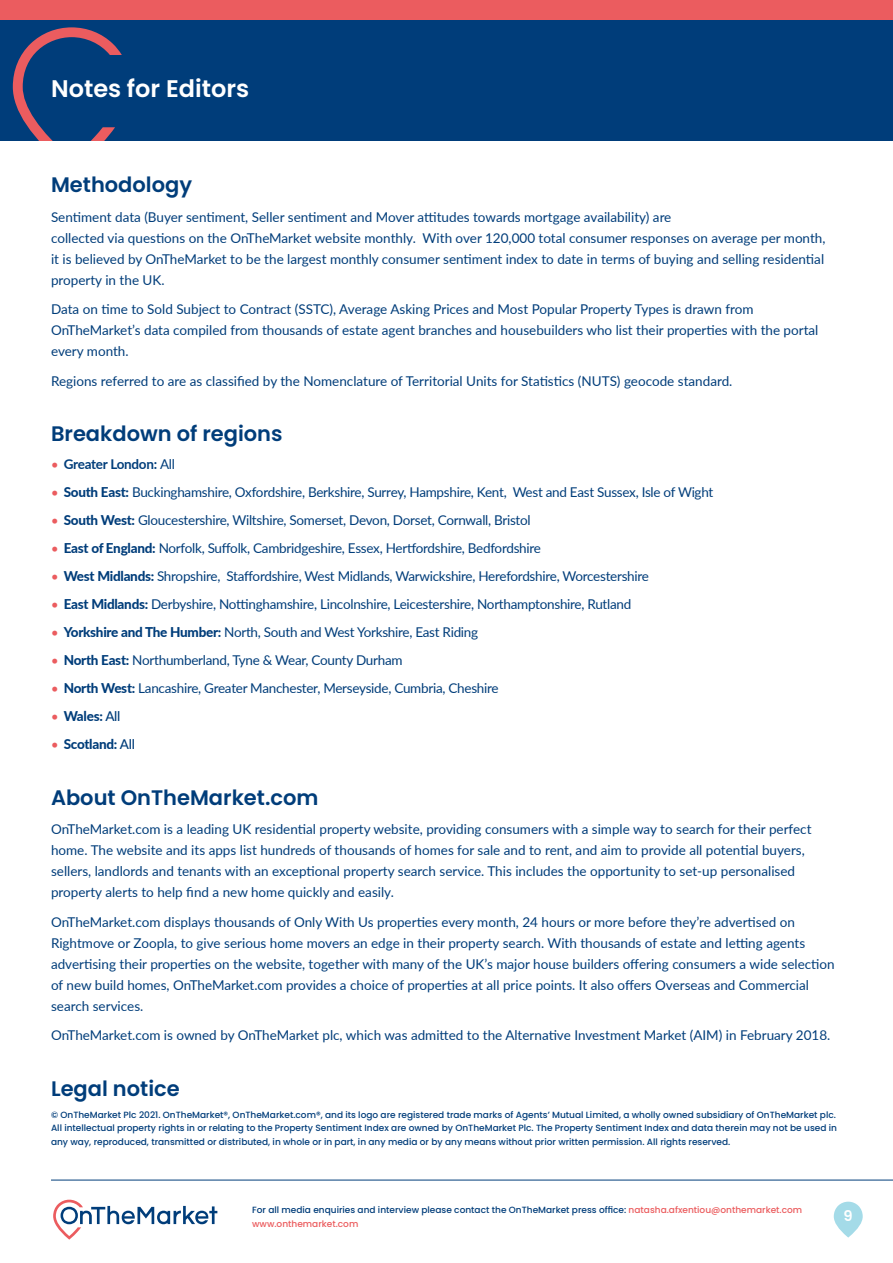
<style>
.page{position:relative;width:893px;height:1263px;background:#fff}
.page>*{position:absolute;margin:0;border:0;box-sizing:border-box;transform-origin:0 0}
.Page_Titles{font:600 24px "Poppins";color:#fff}
.Subhead{font:600 21px "Poppins";color:#003d7a}
.t1{font:600 14.7px "Poppins";color:#fff}
._9pt_Body_copy{font:13.5px/21px "Lato";color:#003d7a}
._9pt_Body_copy-2{font:13.5px "Lato";letter-spacing:-.02em;color:#003d7a}
.t2{font:800 13.5px "Lato";letter-spacing:-.02em;color:#003d7a}
.t3{font:700 13.5px "Lato";letter-spacing:-.02em;color:#003d7a}
.small_intro{font:500 9px/13.5px "Poppins";color:#003d7a}
.s1{font-weight:500;font-size:12.75px;color:#eb5c5f}
.s2{font-weight:400}
.s3{font-weight:800}
.s4{font-weight:500}
.s5{color:#eb5c5e}
</style>
<div class="page">
<svg style="left:53px;top:1199px;width:164px;height:40px"></svg>
<svg style="left:834px;top:1202px;width:29px;height:35px"></svg>
<hr style="left:51px;top:1180px;width:842px;height:1px;background:#003d7a">
<div style="left:0;top:16px;width:893px;height:124px;background:#003d7a"></div>
<svg style="left:13px;top:27px;width:109px;height:113px"></svg>
<div style="left:0;top:0;width:893px;height:19px;background:#eb5c5f"></div>
<p class="Page_Titles" style="left:51px;top:75px;width:199px">Notes for Editors</p>
<p class="Subhead" style="left:51px;top:173px;width:143px">Methodology</p>
<p class="_9pt_Body_copy" style="left:51px;top:206px;width:776px">Sentiment data (Buyer sentiment, Seller sentiment and Mover attitudes towards mortgage availability) are<br>collected via questions on the OnTheMarket website monthly. With over 120,000 total consumer responses on average per month, it is believed by OnTheMarket to be the largest monthly consumer sentiment index to date in terms of buying and selling residential property in the UK.</p>
<p class="_9pt_Body_copy" style="left:51px;top:298px;width:769px">Data on time to Sold Subject to Contract (SSTC), Average Asking Prices and Most Popular Property Types is drawn from<br>OnTheMarket’s data compiled from thousands of estate agent branches and housebuilders who list their properties with the portal every month.</p>
<p class="_9pt_Body_copy" style="left:51px;top:370px;width:683px">Regions referred to are as classified by the Nomenclature of Territorial Units for Statistics (NUTS) geocode standard.</p>
<p class="Subhead" style="left:51px;top:422px;width:233px">Breakdown of regions</p>
<p class="t3" style="left:51px;top:454px;width:126px"><span class="s1">•</span> Greater London: <span class="s2">All</span></p>
<p class="_9pt_Body_copy-2" style="left:51px;top:483px;width:664px"><span class="s1">•</span> <span class="s3">South East:</span> Buckinghamshire, Oxfordshire, Berkshire, Surrey, Hampshire, Kent, West and East Sussex, Isle of Wight</p>
<p class="_9pt_Body_copy-2" style="left:51px;top:511px;width:481px"><span class="s1">•</span> <span class="s3">South West:</span> Gloucestershire, Wiltshire, Somerset, Devon, Dorset, Cornwall, Bristol</p>
<p class="_9pt_Body_copy-2" style="left:51px;top:539px;width:491px"><span class="s1">•</span> <span class="s3">East of England:</span> Norfolk, Suffolk, Cambridgeshire, Essex, Hertfordshire, Bedfordshire</p>
<p class="_9pt_Body_copy-2" style="left:51px;top:567px;width:599px"><span class="s1">•</span> <span class="s3">West Midlands:</span> Shropshire, Staffordshire, West Midlands, Warwickshire, Herefordshire, Worcestershire</p>
<p class="_9pt_Body_copy-2" style="left:51px;top:595px;width:582px"><span class="s1">•</span> <span class="s3">East Midlands:</span> Derbyshire, Nottinghamshire, Lincolnshire, Leicestershire, Northamptonshire, Rutland</p>
<p class="_9pt_Body_copy-2" style="left:51px;top:623px;width:429px"><span class="s1">•</span> <span class="s3">Yorkshire and The Humber:</span> North, South and West Yorkshire, East Riding</p>
<p class="_9pt_Body_copy-2" style="left:51px;top:651px;width:353px"><span class="s1">•</span> <span class="s3">North East:</span> Northumberland, Tyne &amp; Wear, County Durham</p>
<p class="_9pt_Body_copy-2" style="left:51px;top:679px;width:449px"><span class="s1">•</span> <span class="s3">North West:</span> Lancashire, Greater Manchester, Merseyside, Cumbria, Cheshire</p>
<p class="t2" style="left:51px;top:706px;width:71px"><span class="s1">•</span> Wales: <span class="s4">All</span></p>
<p class="t2" style="left:51px;top:734px;width:85px"><span class="s1">•</span> Scotland: <span class="s4">All</span></p>
<p class="Subhead" style="left:51px;top:785px;width:269px">About OnTheMarket.com</p>
<p class="_9pt_Body_copy" style="left:51px;top:818px;width:762px">OnTheMarket.com is a leading UK residential property website, providing consumers with a simple way to search for their perfect home. The website and its apps list hundreds of thousands of homes for sale and to rent, and aim to provide all potential buyers, sellers, landlords and tenants with an exceptional property search service. This includes the opportunity to set-up personalised property alerts to help find a new home quickly and easily.</p>
<p class="_9pt_Body_copy" style="left:51px;top:911px;width:785px">OnTheMarket.com displays thousands of Only With Us properties every month, 24 hours or more before they’re advertised on Rightmove or Zoopla, to give serious home movers an edge in their property search. With thousands of estate and letting agents advertising their properties on the website, together with many of the UK’s major house builders offering consumers a wide selection of new build homes, OnTheMarket.com provides a choice of properties at all price points. It also offers Overseas and Commercial search services.</p>
<p class="_9pt_Body_copy" style="left:51px;top:1024px;width:781px">OnTheMarket.com is owned by OnTheMarket plc, which was admitted to the Alternative Investment Market (AIM) in February 2018.</p>
<p class="Subhead" style="left:51px;top:1076px;width:130px">Legal notice</p>
<p class="small_intro" style="left:51px;top:1108px;width:787px;text-align:justify">© OnTheMarket Plc 2021. OnTheMarket®, OnTheMarket.com®, and its logo are registered trade marks of Agents’ Mutual Limited, a wholly owned subsidiary of OnTheMarket plc.<br>All intellectual property rights in or relating to the Property Sentiment Index are owned by OnTheMarket Plc. The Property Sentiment Index and data therein may not be used in any way, reproduced, transmitted or distributed, in whole or in part, in any media or by any means without prior written permission. All rights reserved.</p>
<p class="small_intro" style="left:252px;top:1203px;width:552px">For all media enquiries and interview please contact the OnTheMarket press office: <span class="s5">natasha.afxentiou@onthemarket.com www.onthemarket.com</span></p>
<p class="t1" style="left:843px;top:1208px;width:11px">9</p>
</div>
